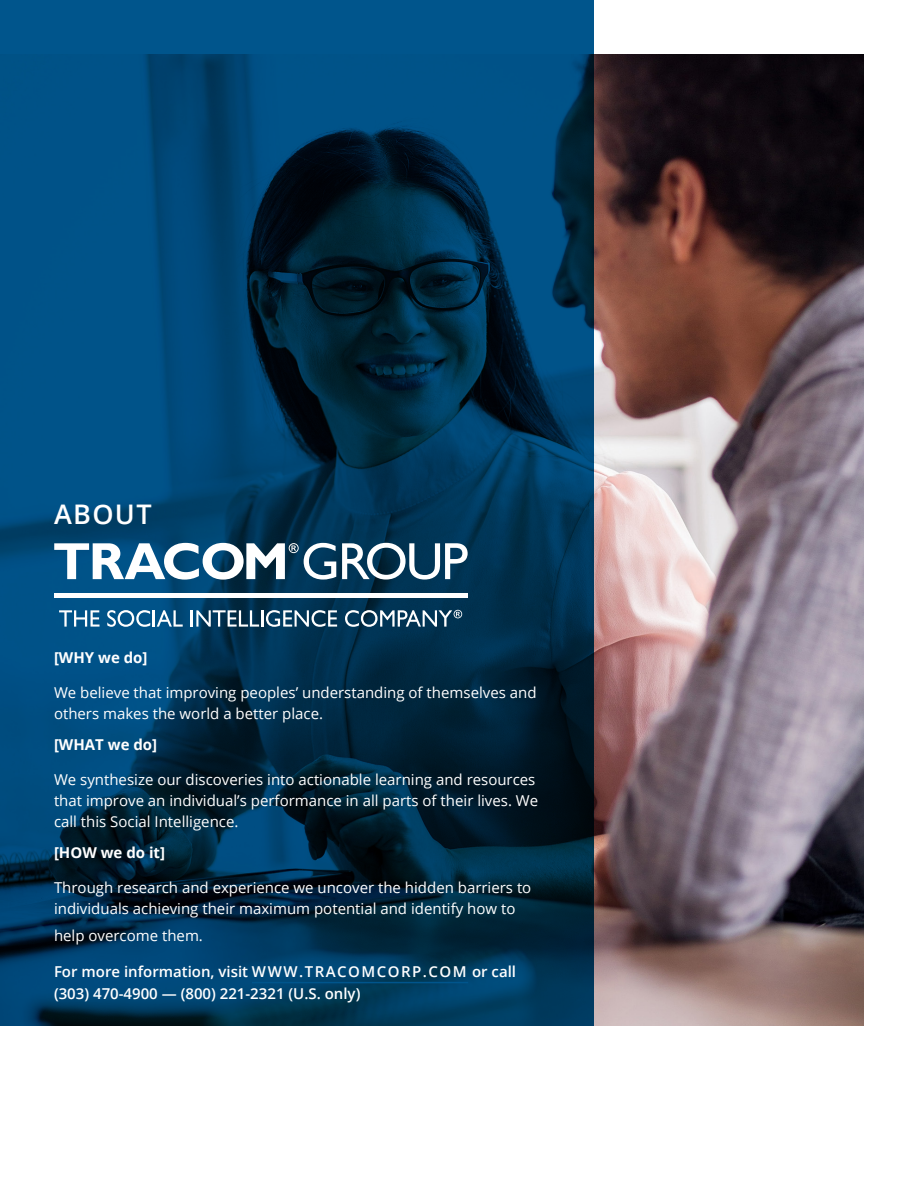
<style>
.page{position:relative;width:918px;height:1188px;background:#fff}
.page>*{position:absolute;margin:0;border:0;box-sizing:border-box;transform-origin:0 0}
.t1{font:600 27px "Open Sans";letter-spacing:.05em;color:#fff}
.Body{font:15px/21px "Open Sans";color:#fff}
.Body-2{font:600 15px/22.5px "Open Sans";color:#fff}
.Body-3{font:700 15px "Open Sans";color:#fff}
</style>
<div class="page">
<div style="left:0;top:0;width:594px;height:1026px;background:#00558c"></div>
<img style="left:0;top:54px;width:864px;height:972px">
<hr style="left:252px;top:982px;width:216px;height:1px;background:#00558c">
<svg style="left:342px;top:543px;width:126px;height:37px;background:#607f93"></svg>
<svg style="left:59px;top:610px;width:41px;height:17px"></svg>
<svg style="left:107px;top:610px;width:76px;height:17px"></svg>
<svg style="left:191px;top:610px;width:146px;height:17px;background:#57788e"></svg>
<hr style="left:54px;top:593px;width:413px;height:4px;background:#fff">
<svg style="left:54px;top:543px;width:282px;height:37px"></svg>
<svg style="left:345px;top:610px;width:117px;height:17px;background:#517389"></svg>
<p class="t1" style="left:54px;top:495px;width:99px">ABOUT</p>
<p class="Body-3" style="left:54px;top:647px;width:95px">[WHY we do]</p>
<p class="Body" style="left:54px;top:681px;width:484px">We believe that improving peoples’ understanding of themselves and others makes the world a better place.</p>
<p class="Body-3" style="left:54px;top:734px;width:105px">[WHAT we do]</p>
<p class="Body" style="left:54px;top:768px;width:486px">We synthesize our discoveries into actionable learning and resources that improve an individual’s performance in all parts of their lives. We call this Social Intelligence.</p>
<p class="Body-3" style="left:54px;top:842px;width:113px">[HOW we do it]</p>
<p class="Body" style="left:54px;top:876px;width:479px">Through research and experience we uncover the hidden barriers to individuals achieving their maximum potential and identify how to</p>
<p class="Body" style="left:54px;top:924px;width:150px">help overcome them.</p>
<p class="Body-2" style="left:54px;top:960px;width:464px">For more information, visit WWW.TRACOMCORP.COM or call (303) 470-4900 — (800) 221-2321 (U.S. only)</p>
</div>
